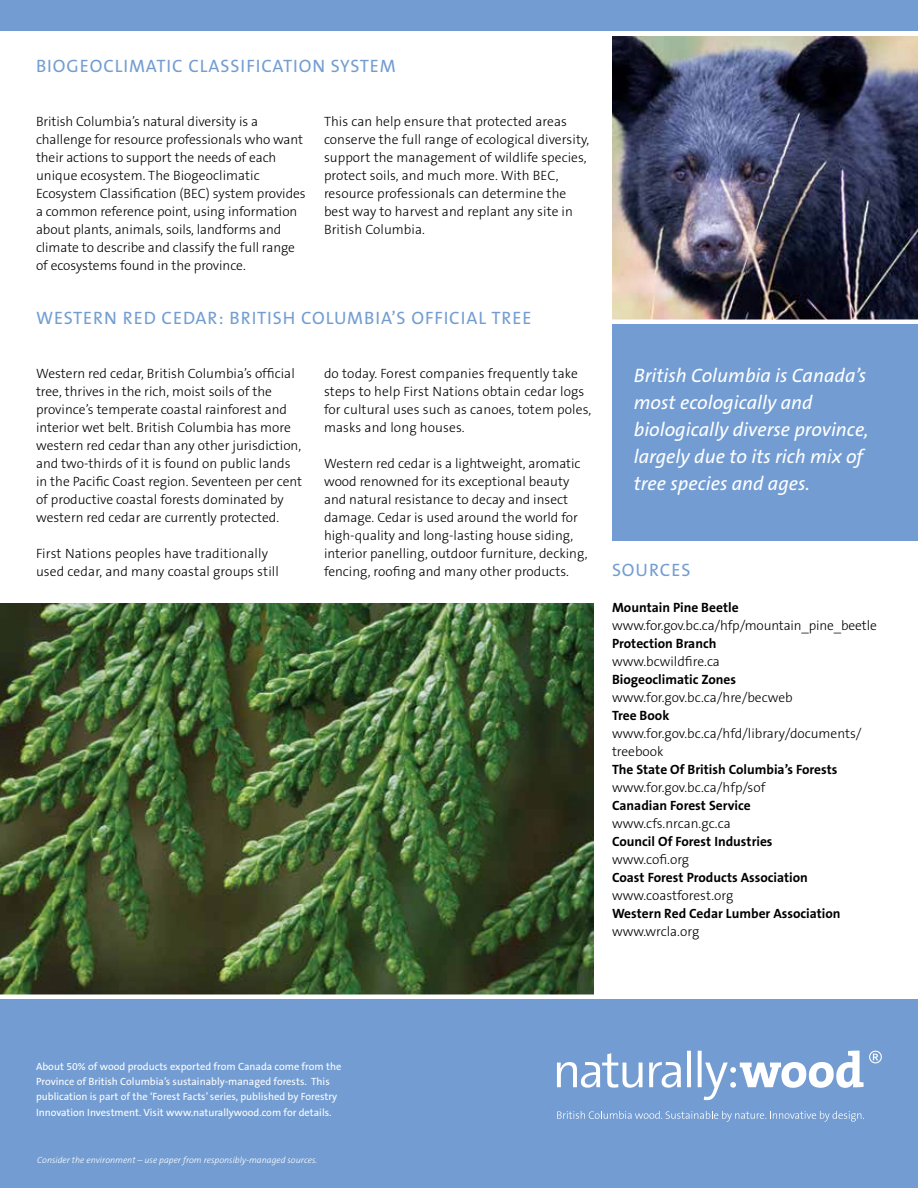
<style>
.page{position:relative;width:918px;height:1188px;background:#fff}
.page>*{position:absolute;margin:0;border:0;box-sizing:border-box;transform-origin:0 0}
.t1{font:italic 19.5px/27px "The Sans B5 Plain";color:#fff}
.t2{font:18px "The Sans B5 Plain";letter-spacing:.05em;color:#739dd2}
.t3{font:300 13.5px/18px "The Sans B3";color:#000}
.t4{font:700 13.5px "The Sans B7";color:#000}
.t5{font:10.5px/15px "The Sans B5 Plain";color:#fff}
.t6{font:italic 300 9px "The Sans B3";color:#fff}
</style>
<div class="page">
<img style="left:0;top:603px;width:594px;height:391px">
<div style="left:0;top:0;width:918px;height:31px;background:#739dd2"></div>
<div style="left:0;top:995px;width:918px;height:193px;background:#739dd2"></div>
<div style="left:0;top:994px;width:918px;height:5px;background:#fff"></div>
<div style="left:612px;top:320px;width:306px;height:221px;background:#739dd2"></div>
<img style="left:612px;top:36px;width:306px;height:284px">
<hr style="left:594px;top:320px;width:324px;height:4px;background:#fff">
<svg style="left:557px;top:1111px;width:307px;height:11px"></svg>
<svg style="left:557px;top:1051px;width:325px;height:49px"></svg>
<h2 class="t2" style="left:36px;top:57px;width:361px">BIOGEOCLIMATIC CLASSIFICATION SYSTEM</h2>
<p class="t3" style="left:36px;top:113px;width:271px">British Columbia’s natural diversity is a challenge for resource professionals who want their actions to support the needs of each unique ecosystem. The Biogeoclimatic Ecosystem Classification (BEC) system provides a common reference point, using information about plants, animals, soils, landforms and climate to describe and classify the full range of ecosystems found in the province.</p>
<p class="t3" style="left:324px;top:113px;width:267px">This can help ensure that protected areas conserve the full range of ecological diversity, support the management of wildlife species, protect soils, and much more. With BEC, resource professionals can determine the best way to harvest and replant any site in British Columbia.</p>
<h2 class="t2" style="left:36px;top:309px;width:497px">WESTERN RED CEDAR: BRITISH COLUMBIA’S OFFICIAL TREE</h2>
<p class="t3" style="left:36px;top:365px;width:268px">Western red cedar, British Columbia’s official tree, thrives in the rich, moist soils of the province’s temperate coastal rainforest and interior wet belt. British Columbia has more western red cedar than any other jurisdiction, and two-thirds of it is found on public lands in the Pacific Coast region. Seventeen per cent of productive coastal forests dominated by western red cedar are currently protected.</p>
<p class="t3" style="left:36px;top:545px;width:244px">First Nations peoples have traditionally used cedar, and many coastal groups still</p>
<p class="t3" style="left:324px;top:365px;width:269px">do today. Forest companies frequently take steps to help First Nations obtain cedar logs for cultural uses such as canoes, totem poles, masks and long houses.</p>
<p class="t3" style="left:324px;top:455px;width:265px">Western red cedar is a lightweight, aromatic wood renowned for its exceptional beauty and natural resistance to decay and insect damage. Cedar is used around the world for high-quality and long-lasting house siding, interior panelling, outdoor furniture, decking, fencing, roofing and many other products.</p>
<h1 class="t1" style="left:634px;top:363px;width:236px">British Columbia is Canada’s most ecologically and biologically diverse province, largely due to its rich mix of tree species and ages.</h1>
<h2 class="t2" style="left:612px;top:561px;width:80px">SOURCES</h2>
<p class="t4" style="left:612px;top:600px;width:128px">Mountain Pine Beetle</p>
<p class="t3" style="left:612px;top:617px;width:266px">www.for.gov.bc.ca/hfp/mountain_pine_beetle</p>
<p class="t4" style="left:612px;top:636px;width:106px">Protection Branch</p>
<p class="t3" style="left:612px;top:653px;width:109px">www.bcwildfire.ca</p>
<p class="t4" style="left:612px;top:672px;width:126px">Biogeoclimatic Zones</p>
<p class="t3" style="left:612px;top:689px;width:182px">www.for.gov.bc.ca/hre/becweb</p>
<p class="t4" style="left:612px;top:708px;width:59px">Tree Book</p>
<p class="t3" style="left:612px;top:725px;width:251px">www.for.gov.bc.ca/hfd/library/documents/ treebook</p>
<p class="t4" style="left:612px;top:762px;width:227px">The State Of British Columbia’s Forests</p>
<p class="t3" style="left:612px;top:779px;width:155px">www.for.gov.bc.ca/hfp/sof</p>
<p class="t4" style="left:612px;top:798px;width:140px">Canadian Forest Service</p>
<p class="t3" style="left:612px;top:815px;width:120px">www.cfs.nrcan.gc.ca</p>
<p class="t4" style="left:612px;top:834px;width:162px">Council Of Forest Industries</p>
<p class="t3" style="left:612px;top:851px;width:79px">www.cofi.org</p>
<p class="t4" style="left:612px;top:870px;width:197px">Coast Forest Products Association</p>
<p class="t3" style="left:612px;top:887px;width:123px">www.coastforest.org</p>
<p class="t4" style="left:612px;top:906px;width:230px">Western Red Cedar Lumber Association</p>
<p class="t3" style="left:612px;top:923px;width:89px">www.wrcla.org</p>
<p class="t5" style="left:36px;top:1059px;width:307px">About 50% of wood products exported from Canada come from the<br>Province of British Columbia’s sustainably-managed forests. This publication is part of the ‘Forest Facts’ series, published by Forestry</p>
<p class="t5" style="left:36px;top:1106px;width:297px">Innovation Investment. Visit www.naturallywood.com for details.</p>
<p class="t6" style="left:37px;top:1156px;width:282px">Consider the environment – use paper from responsibly-managed sources.</p>
</div>
